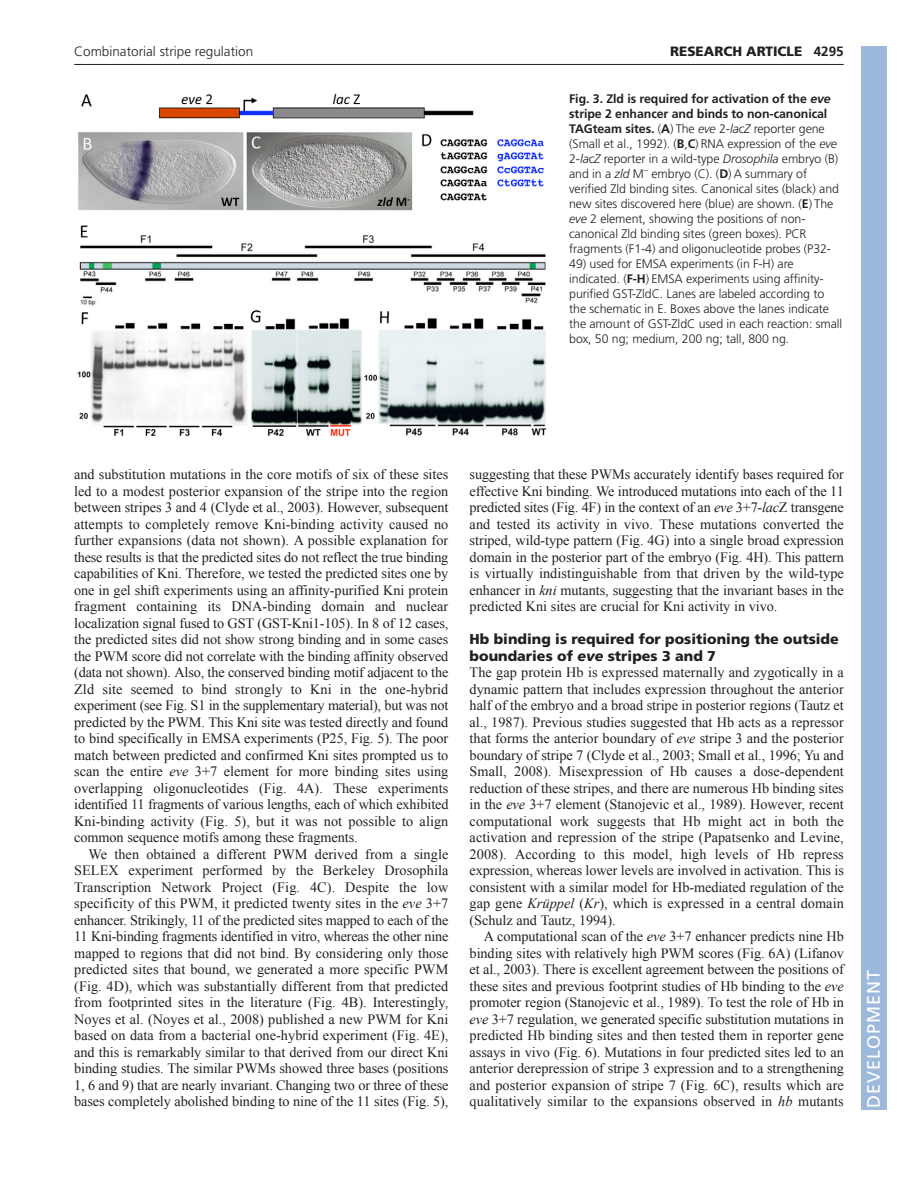
<style>
.page{position:relative;width:918px;height:1188px;background:#fff}
.page>*{position:absolute;margin:0;border:0;box-sizing:border-box;transform-origin:0 0}
.t1{font:18px "Frutiger LT Std";letter-spacing:.055em;color:#fff}
.t2{font:14.25px/16.5px "Times New Roman";letter-spacing:-.005em;color:#231f20;text-align:justify}
.t3{font:900 14.25px/16.5px "Frutiger LT Std";color:#231f20}
.t4{font:300 13.5px "Frutiger LT Std";color:#231f20}
.t5{font:900 13.5px "Frutiger LT Std";color:#231f20}
.t6{font:300 12.3px/15px "Frutiger LT Std";letter-spacing:-.005em;color:#231f20}
.s1{font-weight:700}
.s2{font-weight:700;font-style:italic}
.s3{font-style:italic}
</style>
<div class="page">
<hr style="left:74px;top:64px;width:770px;height:1px;background:#231f20">
<img style="left:77px;top:93px;width:470px;height:344px">
<div style="left:861px;top:46px;width:25px;height:1064px;background:#9cb9db"></div>
<p class="t4" style="left:74px;top:46px;width:180px">Combinatorial stripe regulation</p>
<p class="t5" style="left:670px;top:46px;width:175px">RESEARCH ARTICLE <span class="s1">4295</span></p>
<p class="t6" style="left:569px;top:92px;width:271px"><span class="s1">Fig. 3. Zld is required for activation of the</span> <span class="s2">eve </span><span class="s1">stripe 2 enhancer and binds to non-canonical TAGteam sites.</span> (<span class="s1">A</span>) The <span class="s3">eve</span> 2-<span class="s3">lacZ</span> reporter gene (Small et al., 1992). (<span class="s1">B</span>,<span class="s1">C</span>) RNA expression of the <span class="s3">eve </span>2-<span class="s3">lacZ</span> reporter in a wild-type <span class="s3">Drosophila</span> embryo (B) and in a <span class="s3">zld</span> M<sup>–</sup> embryo (C). (<span class="s1">D</span>) A summary of verified Zld binding sites. Canonical sites (black) and new sites discovered here (blue) are shown. (<span class="s1">E</span>) The <span class="s3">eve</span> 2 element, showing the positions of non&shy;canonical Zld binding sites (green boxes). PCR fragments (F1-4) and oligonucleotide probes (P32-</p>
<p class="t6" style="left:569px;top:257px;width:275px">49) used for EMSA experiments (in F-H) are indicated. (<span class="s1">F-H</span>) EMSA experiments using affinity&shy;purified GST-ZldC. Lanes are labeled according to the schematic in E. Boxes above the lanes indicate the amount of GST-ZldC used in each reaction: small box, 50 ng; medium, 200 ng; tall, 800 ng.</p>
<p class="t2" style="left:74px;top:466px;width:376px">and substitution mutations in the core motifs of six of these sites led to a modest posterior expansion of the stripe into the region between stripes 3 and 4 (Clyde et al., 2003). However, subsequent attempts to completely remove Kni-binding activity caused no further expansions (data not shown). A possible explanation for these results is that the predicted sites do not reflect the true binding capabilities of Kni. Therefore, we tested the predicted sites one by one in gel shift experiments using an affinity-purified Kni protein fragment containing its DNA-binding domain and nuclear localization signal fused to GST (GST-Kni1-105). In 8 of 12 cases, the predicted sites did not show strong binding and in some cases the PWM score did not correlate with the binding affinity observed (data not shown). Also, the conserved binding motif adjacent to the Zld site seemed to bind strongly to Kni in the one-hybrid experiment (see Fig. S1 in the supplementary material), but was not predicted by the PWM. This Kni site was tested directly and found to bind specifically in EMSA experiments (P25, Fig. 5). The poor match between predicted and confirmed Kni sites prompted us to scan the entire <span class="s3">eve</span> 3+7 element for more binding sites using overlapping oligonucleotides (Fig. 4A). These experiments identified 11 fragments of various lengths, each of which exhibited Kni-binding activity (Fig. 5), but it was not possible to align common sequence motifs among these fragments.</p>
<p class="t2" style="left:74px;top:846px;width:376px;text-indent:14px">We then obtained a different PWM derived from a single SELEX experiment performed by the Berkeley Drosophila Transcription Network Project (Fig. 4C). Despite the low specificity of this PWM, it predicted twenty sites in the <span class="s3">eve</span> 3+7 enhancer. Strikingly, 11 of the predicted sites mapped to each of the 11 Kni-binding fragments identified in vitro, whereas the other nine mapped to regions that did not bind. By considering only those predicted sites that bound, we generated a more specific PWM (Fig. 4D), which was substantially different from that predicted from footprinted sites in the literature (Fig. 4B). Interestingly, Noyes et al. (Noyes et al., 2008) published a new PWM for Kni based on data from a bacterial one-hybrid experiment (Fig. 4E), and this is remarkably similar to that derived from our direct Kni binding studies. The similar PWMs showed three bases (positions 1, 6 and 9) that are nearly invariant. Changing two or three of these bases completely abolished binding to nine of the 11 sites (Fig. 5),</p>
<p class="t2" style="left:470px;top:466px;width:376px">suggesting that these PWMs accurately identify bases required for effective Kni binding. We introduced mutations into each of the 11 predicted sites (Fig. 4F) in the context of an <span class="s3">eve</span> 3+7-<span class="s3">lac</span>Z transgene and tested its activity in vivo. These mutations converted the striped, wild-type pattern (Fig. 4G) into a single broad expression domain in the posterior part of the embryo (Fig. 4H). This pattern is virtually indistinguishable from that driven by the wild-type enhancer in <span class="s3">kni</span> mutants, suggesting that the invariant bases in the predicted Kni sites are crucial for Kni activity in vivo.</p>
<p class="t3" style="left:470px;top:632px;width:371px">Hb binding is required for positioning the outside boundaries of <span class="s3">eve</span> stripes 3 and 7</p>
<p class="t2" style="left:470px;top:664px;width:376px">The gap protein Hb is expressed maternally and zygotically in a dynamic pattern that includes expression throughout the anterior half of the embryo and a broad stripe in posterior regions (Tautz et al., 1987). Previous studies suggested that Hb acts as a repressor that forms the anterior boundary of <span class="s3">eve</span> stripe 3 and the posterior boundary of stripe 7 (Clyde et al., 2003; Small et al., 1996; Yu and Small, 2008). Misexpression of Hb causes a dose-dependent reduction of these stripes, and there are numerous Hb binding sites in the <span class="s3">eve</span> 3+7 element (Stanojevic et al., 1989). However, recent computational work suggests that Hb might act in both the activation and repression of the stripe (Papatsenko and Levine, 2008). According to this model, high levels of Hb repress expression, whereas lower levels are involved in activation. This is consistent with a similar model for Hb-mediated regulation of the gap gene <span class="s3">Krüppel</span> (<span class="s3">Kr</span>), which is expressed in a central domain (Schulz and Tautz, 1994).</p>
<p class="t2" style="left:470px;top:928px;width:376px;text-indent:14px">A computational scan of the <span class="s3">eve</span> 3+7 enhancer predicts nine Hb binding sites with relatively high PWM scores (Fig. 6A) (Lifanov et al., 2003). There is excellent agreement between the positions of these sites and previous footprint studies of Hb binding to the <span class="s3">eve </span>promoter region (Stanojevic et al., 1989). To test the role of Hb in <span class="s3">eve</span> 3+7 regulation, we generated specific substitution mutations in predicted Hb binding sites and then tested them in reporter gene assays in vivo (Fig. 6). Mutations in four predicted sites led to an anterior derepression of stripe 3 expression and to a strengthening and posterior expansion of stripe 7 (Fig. 6C), results which are qualitatively similar to the expansions observed in <span class="s3">hb</span> mutants</p>
<p class="t1" style="left:863px;top:1108px;width:140px;rotate:-90deg">DEVELOPMENT</p>
</div>
